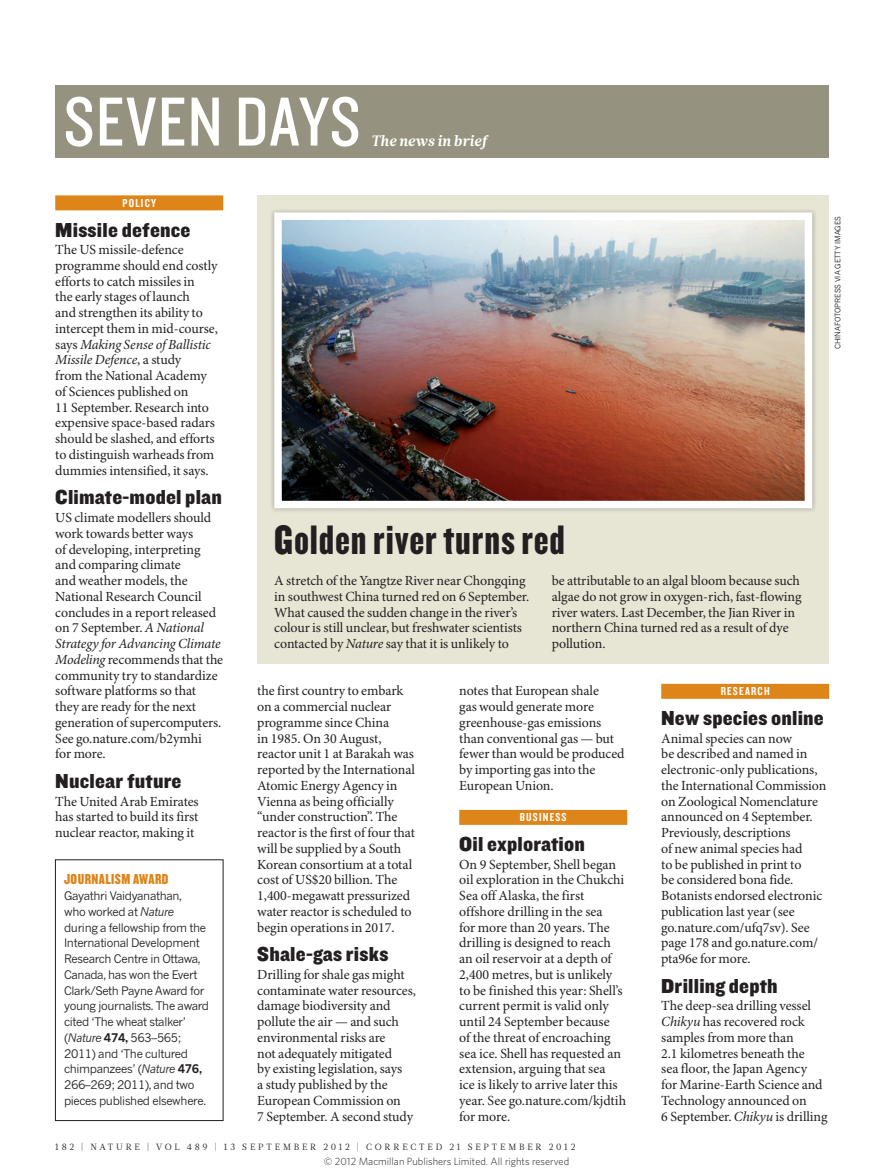
<style>
.page{position:relative;width:893px;height:1174px;background:#fff}
.page>*{position:absolute;margin:0;border:0;box-sizing:border-box;transform-origin:0 0}
.SECTION_HEADING_BOXE{font:72px "Knockout 29 Junior Ltweight";letter-spacing:.02em;color:#fff}
.BRIEFS_BOX_HEAD{font:42.75px "Knockout 69 Full Liteweight";letter-spacing:.02em;color:#231f20}
.BRIEFS_HEAD_14{font:21px "Knockout 71 Full Middlewt";letter-spacing:.01em;color:#231f20}
.CORRECTION_BOX_HEAD{font:15px "Knockout 69 Full Liteweight";letter-spacing:.03em;color:#dd8519}
.t1{font:italic 700 15px "Glosa Math";letter-spacing:.01em;color:#fff}
.BODY_TEXT_R_L_1ST_PA{font:13.95px/15.8px "Minion Pro";letter-spacing:-.005em;color:#231f20}
.BRIEFS_SUBJECT_STRAP{font:12px "Knockout 49 Liteweight";letter-spacing:.1em;color:#fff}
.BOX_COPY_1ST_PARA{font:11.7px/15.8px "News Gothic MTOT";letter-spacing:-.03em;color:#231f20}
.t2{font:300 10.5px "Whitney";color:#231f20}
.t3{font:9px "Glosa Math";letter-spacing:.315em;color:#231f20}
.PIC_CREDIT{font:7.5px "News Gothic MTOT";color:#231f20}
.s1{font-style:italic}
.s2{font-weight:700}
</style>
<div class="page">
<div style="left:257px;top:195px;width:572px;height:469px;background:#e7e5d4"></div>
<div style="left:269px;top:208px;width:547px;height:305px;background:#d7d5c5"></div>
<img style="left:283px;top:221px;width:520px;height:278px">
<div style="left:274px;top:212px;width:538px;height:296px;border:8px solid #fff"></div>
<div style="left:661px;top:684px;width:168px;height:15px;background:#dd8519"></div>
<div style="left:459px;top:810px;width:168px;height:15px;background:#dd8519"></div>
<div style="left:55px;top:195px;width:168px;height:15px;background:#dd8519"></div>
<div style="left:55px;top:859px;width:168px;height:261px;border:1px solid #231f20"></div>
<div style="left:55px;top:85px;width:774px;height:72px;background:#95937f"></div>
<p class="SECTION_HEADING_BOXE" style="left:64px;top:75px;width:298px">SEVEN DAYS</p>
<p class="t1" style="left:371px;top:130px;width:117px">The news in brief</p>
<p class="BRIEFS_SUBJECT_STRAP" style="left:123px;top:195px;width:35px">POLICY</p>
<p class="BRIEFS_HEAD_14" style="left:55px;top:215px;width:137px">Missile defence</p>
<p class="BODY_TEXT_R_L_1ST_PA" style="left:55px;top:242px;width:164px">The US missile-defence programme should end costly efforts to catch missiles in<br>the early stages of launch<br>and strengthen its ability to intercept them in mid-course, says <span class="s1">Making Sense of Ballistic<br>Missile Defence</span>, a study<br>from the National Academy of Sciences published on<br>11 September. Research into expensive space-based radars should be slashed, and efforts to distinguish warheads from dummies intensified, it says.</p>
<p class="PIC_CREDIT" style="left:833px;top:349px;width:135px;rotate:-90deg">CHINAFOTOPRESS VIA GETTY IMAGES</p>
<p class="BRIEFS_HEAD_14" style="left:55px;top:483px;width:168px">Climate-model plan</p>
<p class="BODY_TEXT_R_L_1ST_PA" style="left:55px;top:510px;width:169px">US climate modellers should work towards better ways<br>of developing, interpreting and comparing climate<br>and weather models, the<br>National Research Council concludes in a report released on 7 September. <span class="s1">A National<br>Strategy for Advancing Climate<br>Modeling</span> recommends that the community try to standardize software platforms so that they are ready for the next generation of supercomputers.<br>See go.nature.com/b2ymhi<br>for more.</p>
<p class="BRIEFS_HEAD_14" style="left:55px;top:767px;width:128px">Nuclear future</p>
<p class="BODY_TEXT_R_L_1ST_PA" style="left:55px;top:794px;width:145px;text-align:justify">The United Arab Emirates has started to build its first nuclear reactor, making it</p>
<p class="CORRECTION_BOX_HEAD" style="left:64px;top:870px;width:106px">JOURNALISM AWARD</p>
<p class="BOX_COPY_1ST_PARA" style="left:64px;top:888px;width:147px">Gayathri Vaidyanathan,<br>who worked at <span class="s1">Nature </span>during a fellowship from the<br>International Development<br>Research Centre in Ottawa,<br>Canada, has won the Evert<br>Clark/Seth Payne Award for young journalists. The award cited ‘The wheat stalker’ (<span class="s1">Nature</span> <span class="s2">474,</span> 563–565;<br>2011) and ‘The cultured chimpanzees’ (<span class="s1">Nature</span> <span class="s2">476,<br></span>266–269; 2011), and two pieces published elsewhere.</p>
<p class="BRIEFS_BOX_HEAD" style="left:274px;top:512px;width:292px">Golden river turns red</p>
<p class="BODY_TEXT_R_L_1ST_PA" style="left:274px;top:573px;width:257px">A stretch of the Yangtze River near Chongqing in southwest China turned red on 6 September.<br>What caused the sudden change in the river’s colour is still unclear, but freshwater scientists contacted by <span class="s1">Nature</span> say that it is unlikely to</p>
<p class="BODY_TEXT_R_L_1ST_PA" style="left:552px;top:573px;width:251px">be attributable to an algal bloom because such algae do not grow in oxygen-rich, fast-flowing river waters. Last December, the Jian River in northern China turned red as a result of dye pollution.</p>
<p class="BODY_TEXT_R_L_1ST_PA" style="left:257px;top:683px;width:159px">the first country to embark on a commercial nuclear programme since China<br>in 1985. On 30 August, reactor unit 1 at Barakah was reported by the International<br>Atomic Energy Agency in<br>Vienna as being officially “under construction”. The reactor is the first of four that will be supplied by a South<br>Korean consortium at a total cost of US$20 billion. The<br>1,400-megawatt pressurized water reactor is scheduled to begin operations in 2017.</p>
<p class="BRIEFS_HEAD_14" style="left:257px;top:940px;width:133px">Shale-gas risks</p>
<p class="BODY_TEXT_R_L_1ST_PA" style="left:257px;top:967px;width:160px">Drilling for shale gas might contaminate water resources, damage biodiversity and pollute the air — and such environmental risks are<br>not adequately mitigated<br>by existing legislation, says<br>a study published by the<br>European Commission on<br>7 September. A second study</p>
<p class="BODY_TEXT_R_L_1ST_PA" style="left:459px;top:683px;width:167px">notes that European shale<br>gas would generate more greenhouse-gas emissions than conventional gas — but fewer than would be produced by importing gas into the<br>European Union.</p>
<p class="BRIEFS_SUBJECT_STRAP" style="left:520px;top:809px;width:48px">BUSINESS</p>
<p class="BRIEFS_HEAD_14" style="left:459px;top:830px;width:127px">Oil exploration</p>
<p class="BODY_TEXT_R_L_1ST_PA" style="left:459px;top:857px;width:168px">On 9 September, Shell began oil exploration in the Chukchi<br>Sea off Alaska, the first offshore drilling in the sea<br>for more than 20 years. The drilling is designed to reach an oil reservoir at a depth of<br>2,400 metres, but is unlikely to be finished this year: Shell’s current permit is valid only until 24 September because<br>of the threat of encroaching sea ice. Shell has requested an extension, arguing that sea<br>ice is likely to arrive later this year. See go.nature.com/kjdtih for more.</p>
<p class="BRIEFS_SUBJECT_STRAP" style="left:721px;top:683px;width:50px">RESEARCH</p>
<p class="BRIEFS_HEAD_14" style="left:661px;top:704px;width:164px">New species online</p>
<p class="BODY_TEXT_R_L_1ST_PA" style="left:661px;top:731px;width:167px">Animal species can now<br>be described and named in electronic-only publications, the International Commission on Zoological Nomenclature announced on 4 September.<br>Previously, descriptions<br>of new animal species had<br>to be published in print to<br>be considered bona fide.<br>Botanists endorsed electronic publication last year (see go.nature.com/ufq7sv). See page 178 and go.nature.com/ pta96e for more.</p>
<p class="BRIEFS_HEAD_14" style="left:661px;top:971px;width:118px">Drilling depth</p>
<p class="BODY_TEXT_R_L_1ST_PA" style="left:661px;top:998px;width:168px">The deep-sea drilling vessel<br><span class="s1">Chikyu</span> has recovered rock samples from more than<br>2.1 kilometres beneath the<br>sea floor, the Japan Agency<br>for Marine-Earth Science and<br>Technology announced on<br>6 September. <span class="s1">Chikyu</span> is drilling</p>
<p class="t3" style="left:55px;top:1141px;width:521px">182 | NATURE | VOL 489 | 13 SEPTEMBER 2012 | CORRECTED 21 SEPTEMBER 2012</p>
<p class="t2" style="left:324px;top:1154px;width:247px">© 2012 Macmillan Publishers Limited. All rights reserved</p>
</div>
